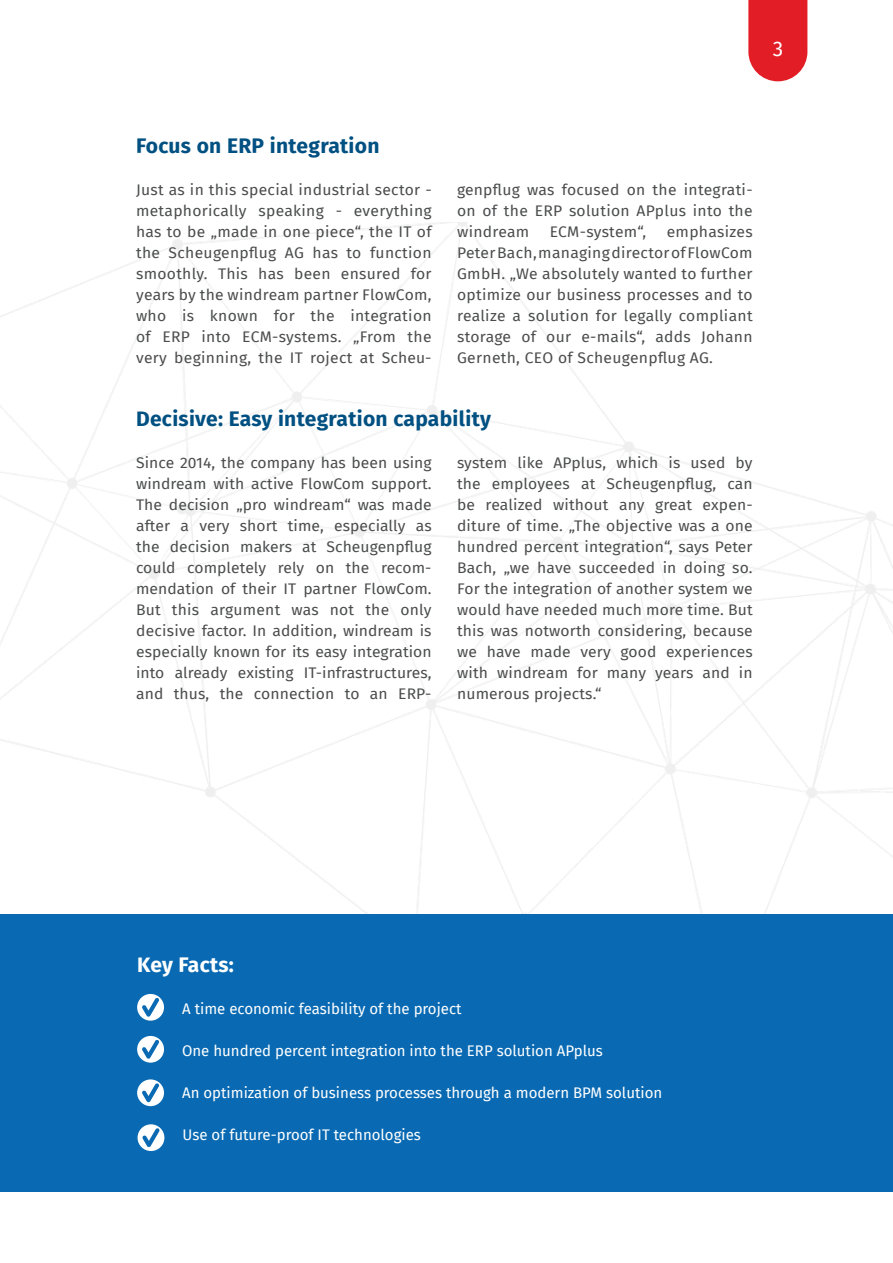
<style>
.page{position:relative;width:893px;height:1263px;background:#fff}
.page>*{position:absolute;margin:0;border:0;box-sizing:border-box;transform-origin:0 0}
.Überschrift_1{font:700 21px "Fira Sans";letter-spacing:.015em;color:#015082}
.Überschirft_2{font:700 21px "Fira Sans";letter-spacing:.01em;color:#fff}
.t1{font:21px "Fira Sans";color:#fff}
.Fließext{font:15px/21px "Fira Sans";letter-spacing:.01em;color:#4b4c4d;text-align:justify;scale:1.04 1}
.Aufzählungszeichen_H{font:15px "Fira Sans";color:#fff}
</style>
<div class="page">
<svg style="left:748px;top:0;width:59px;height:81px;background:#e52e37"></svg>
<div style="left:0;top:914px;width:893px;height:277px;background:#096ab3"></div>
<svg style="left:137px;top:994px;width:27px;height:27px"></svg>
<svg style="left:137px;top:1036px;width:27px;height:27px"></svg>
<svg style="left:138px;top:1124px;width:26px;height:27px"></svg>
<svg style="left:137px;top:1079px;width:27px;height:27px"></svg>
<h1 class="t1" style="left:773px;top:33px;width:12px">3</h1>
<p class="Überschrift_1" style="left:136px;top:128px;width:245px">Focus on ERP integration</p>
<p class="Fließext" style="left:136px;top:179px;width:286px">Just as in this special industrial sector - metaphorically speaking - everything has to be „made in one piece“, the IT of the Scheugenpflug AG has to function smoothly. This has been ensured for years by the windream partner FlowCom, who is known for the integration of ERP into ECM-systems. „From the very beginning, the IT roject at Scheu-</p>
<p class="Fließext" style="left:457px;top:179px;width:286px">genpflug was focused on the integrati&shy;on of the ERP solution APplus into the windream</p>
<p class="Fließext" style="left:457px;top:221px;width:286px;text-indent:210px">emphasizes Peter Bach, managing director of FlowCom GmbH. „We absolutely wanted to further optimize our business processes and to realize a solution for legally compliant storage of our e-mails“, adds Johann Gerneth, CEO of Scheugenpflug AG.</p>
<p class="Fließext" style="left:550px;top:221px;width:94px">ECM-system“,</p>
<p class="Überschrift_1" style="left:136px;top:401px;width:356px">Decisive: Easy integration capability</p>
<p class="Fließext" style="left:136px;top:452px;width:286px">Since 2014, the company has been using windream with active FlowCom support.<br>The decision „pro windream“ was made after a very short time, especially as the decision makers at Scheugenpflug could completely rely on the recom&shy;mendation of their IT partner FlowCom.<br>But this argument was not the only decisive factor. In addition, windream is especially known for its easy integration into already existing IT-infrastructures, and thus, the connection to an ERP-</p>
<p class="Fließext" style="left:457px;top:452px;width:286px">system like APplus, which is used by the employees at Scheugenpflug, can be realized without any great expen&shy;diture of time. „The objective was a one hundred percent integration“, says Peter Bach, „we have succeeded in doing so.<br>For the integration of another system we would have needed much more time. But this was notworth considering, because we have made very good experiences with windream for many years and in numerous projects.“</p>
<p class="Überschirft_2" style="left:137px;top:947px;width:98px">Key Facts:</p>
<p class="Aufzählungszeichen_H" style="left:182px;top:997px;width:281px">A time economic feasibility of the project</p>
<p class="Aufzählungszeichen_H" style="left:182px;top:1039px;width:422px">One hundred percent integration into the ERP solution APplus</p>
<p class="Aufzählungszeichen_H" style="left:182px;top:1081px;width:482px">An optimization of business processes through a modern BPM solution</p>
<p class="Aufzählungszeichen_H" style="left:183px;top:1123px;width:240px">Use of future-proof IT technologies</p>
</div>
